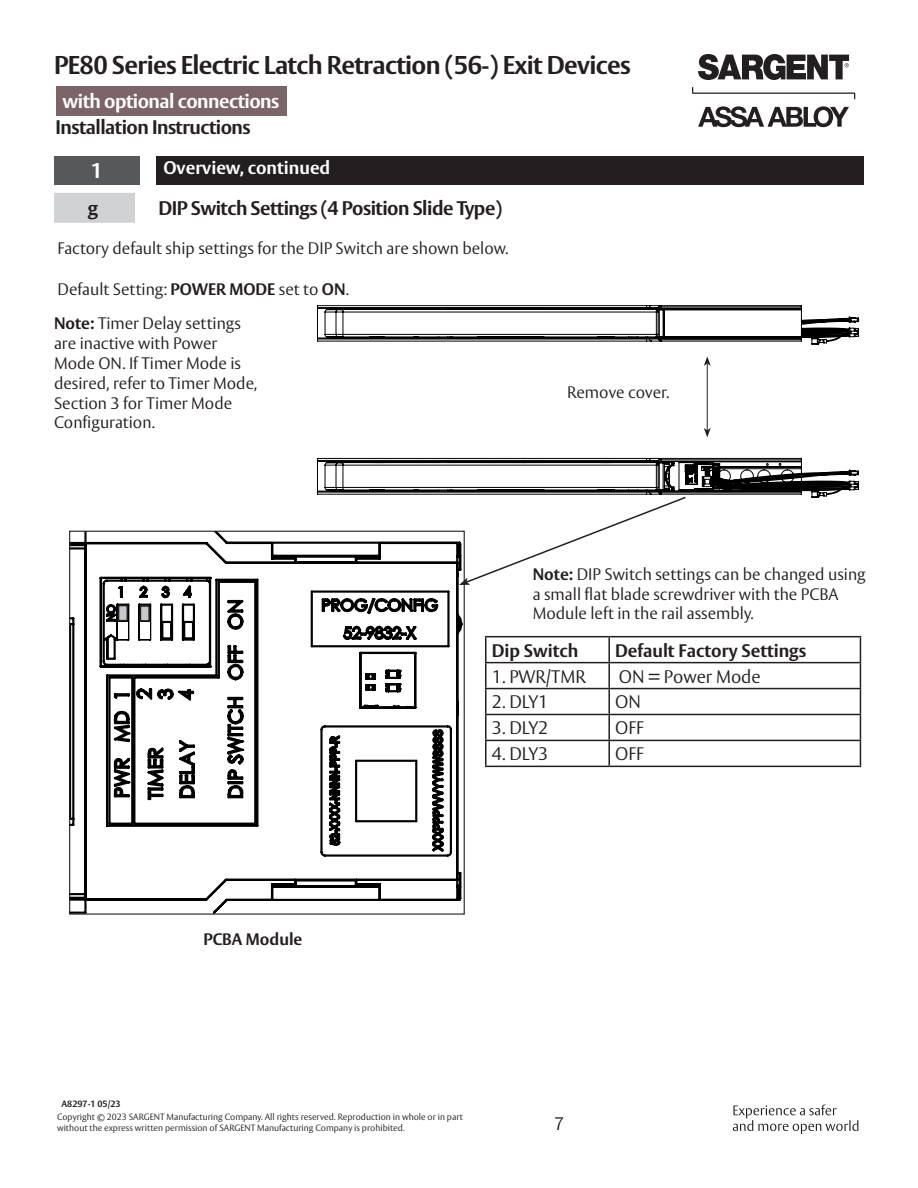
<style>
.page{position:relative;width:918px;height:1188px;background:#fff}
.page>*{position:absolute;margin:0;border:0;box-sizing:border-box;transform-origin:0 0}
.t1{font:700 25.5px "ASSA Vesta";letter-spacing:-.025em;color:#231f20}
.t2{font:700 21px "ASSA Vesta";color:#fff}
.Step_Name__Lettered{font:700 19.5px "ASSA Vesta";letter-spacing:-.025em;color:#231f20}
.t3{font:700 19.5px "ASSA Vesta";letter-spacing:-.025em;color:#fff}
.t4{font:300 18px "ASSA Vesta";color:#231f20}
.t5{font:700 18px "ASSA Vesta";color:#231f20}
.t6{font:700 18px "ASSA Vesta";color:#fff}
.t7{font:300 16.5px/19.8px "ASSA Vesta";color:#231f20}
.t8{font:700 16.5px "ASSA Vesta";color:#231f20}
.t9{font:300 9px/10.8px "ASSA Vesta";color:#231f20}
.t10{font:700 9px "ASSA Vesta";color:#231f20}
.s1{font-weight:700}
</style>
<div class="page">
<svg style="left:733px;top:1105px;width:125px;height:29px"></svg>
<div style="left:56px;top:86px;width:231px;height:30px;background:#7c6569"></div>
<svg style="left:692px;top:87px;width:163px;height:12px"></svg>
<svg style="left:698px;top:106px;width:151px;height:21px"></svg>
<svg style="left:698px;top:54px;width:151px;height:26px"></svg>
<svg style="left:317px;top:305px;width:542px;height:193px"></svg>
<div style="left:54px;top:193px;width:81px;height:30px;background:#d1d2d4"></div>
<hr style="left:707px;top:363px;width:1px;height:67px;background:#231f20">
<svg style="left:704px;top:428px;width:7px;height:9px"></svg>
<svg style="left:704px;top:356px;width:7px;height:10px"></svg>
<div style="left:54px;top:157px;width:86px;height:28px;background:#57585a"></div>
<div style="left:156px;top:157px;width:708px;height:28px;background:#231f20"></div>
<svg style="left:459px;top:496px;width:228px;height:89px"></svg>
<hr style="left:485px;top:636px;width:124px;height:1px;background:#231f20">
<hr style="left:485px;top:637px;width:2px;height:25px;background:#231f20">
<hr style="left:609px;top:636px;width:252px;height:1px;background:#231f20">
<hr style="left:608px;top:637px;width:2px;height:25px;background:#231f20">
<hr style="left:485px;top:662px;width:124px;height:1px;background:#231f20">
<hr style="left:485px;top:663px;width:2px;height:25px;background:#231f20">
<hr style="left:609px;top:662px;width:252px;height:1px;background:#231f20">
<hr style="left:608px;top:663px;width:2px;height:25px;background:#231f20">
<hr style="left:485px;top:688px;width:124px;height:1px;background:#231f20">
<hr style="left:485px;top:689px;width:2px;height:25px;background:#231f20">
<hr style="left:609px;top:688px;width:252px;height:1px;background:#231f20">
<hr style="left:608px;top:689px;width:2px;height:25px;background:#231f20">
<hr style="left:485px;top:714px;width:124px;height:1px;background:#231f20">
<hr style="left:485px;top:715px;width:2px;height:25px;background:#231f20">
<hr style="left:609px;top:714px;width:252px;height:1px;background:#231f20">
<hr style="left:608px;top:715px;width:2px;height:25px;background:#231f20">
<hr style="left:485px;top:740px;width:124px;height:1px;background:#231f20">
<hr style="left:485px;top:741px;width:2px;height:25px;background:#231f20">
<hr style="left:609px;top:740px;width:252px;height:1px;background:#231f20">
<hr style="left:608px;top:741px;width:2px;height:25px;background:#231f20">
<svg style="left:860px;top:637px;width:1px;height:129px"></svg>
<hr style="left:485px;top:766px;width:124px;height:1px;background:#231f20">
<hr style="left:609px;top:766px;width:252px;height:1px;background:#231f20">
<svg style="left:71px;top:533px;width:392px;height:380px"></svg>
<div style="left:69px;top:531px;width:396px;height:384px;border:1px solid #231f20"></div>
<div style="left:118px;top:623px;width:10px;height:16px;background:#fff"></div>
<div style="left:140px;top:623px;width:10px;height:16px;background:#fff"></div>
<div style="left:119px;top:606px;width:8px;height:15px;background:#c7c8ca"></div>
<div style="left:118px;top:605px;width:10px;height:16px;border:2px solid #231f20"></div>
<div style="left:140px;top:606px;width:9px;height:15px;background:#c7c8ca"></div>
<div style="left:140px;top:605px;width:10px;height:17px;border:2px solid #231f20"></div>
<h1 class="t1" style="left:54px;top:49px;width:578px">PE80 Series Electric Latch Retraction (56-) Exit Devices</h1>
<p class="t3" style="left:63px;top:89px;width:218px">with optional connections</p>
<p class="Step_Name__Lettered" style="left:56px;top:115px;width:197px">Installation Instructions</p>
<p class="t2" style="left:91px;top:158px;width:13px">1</p>
<p class="t6" style="left:163px;top:157px;width:168px">Overview, continued</p>
<p class="Step_Name__Lettered" style="left:88px;top:196px;width:12px">g</p>
<p class="Step_Name__Lettered" style="left:158px;top:196px;width:345px">DIP Switch Settings (4 Position Slide Type)</p>
<p class="t7" style="left:58px;top:239px;width:452px">Factory default ship settings for the DIP Switch are shown below.</p>
<p class="t7" style="left:58px;top:280px;width:293px">Default Setting: <span class="s1">POWER MODE</span> set to <span class="s1">ON</span>.</p>
<p class="t7" style="left:54px;top:314px;width:205px"><span class="s1">Note:</span> Timer Delay settings are inactive with Power<br>Mode ON. If Timer Mode is desired, refer to Timer Mode,<br>Section 3 for Timer Mode<br>Configuration.</p>
<p class="t7" style="left:567px;top:383px;width:104px">Remove cover.</p>
<p class="t7" style="left:533px;top:565px;width:335px"><span class="s1">Note:</span> DIP Switch settings can be changed using a small flat blade screwdriver with the PCBA<br>Module left in the rail assembly.</p>
<p class="t5" style="left:492px;top:639px;width:88px">Dip Switch</p>
<p class="t5" style="left:615px;top:639px;width:193px">Default Factory Settings</p>
<p class="t4" style="left:492px;top:665px;width:96px">1. PWR/TMR</p>
<p class="t4" style="left:619px;top:665px;width:143px">ON = Power Mode</p>
<p class="t4" style="left:492px;top:691px;width:58px">2. DLY1</p>
<p class="t4" style="left:615px;top:691px;width:27px">ON</p>
<p class="t4" style="left:492px;top:717px;width:58px">3. DLY2</p>
<p class="t4" style="left:615px;top:717px;width:30px">OFF</p>
<p class="t4" style="left:492px;top:743px;width:58px">4. DLY3</p>
<p class="t4" style="left:615px;top:743px;width:30px">OFF</p>
<p class="t10" style="left:62px;top:1098px;width:61px">A8297-1 05/23</p>
<p class="t8" style="left:203px;top:929px;width:101px">PCBA Module</p>
<p class="t9" style="left:57px;top:1112px;width:407px">Copyright © 2023 SARGENT Manufacturing Company. All rights reserved. Reproduction in whole or in part without the express written permission of SARGENT Manufacturing Company is prohibited.</p>
<p class="t4" style="left:554px;top:1113px;width:12px">7</p>
</div>
